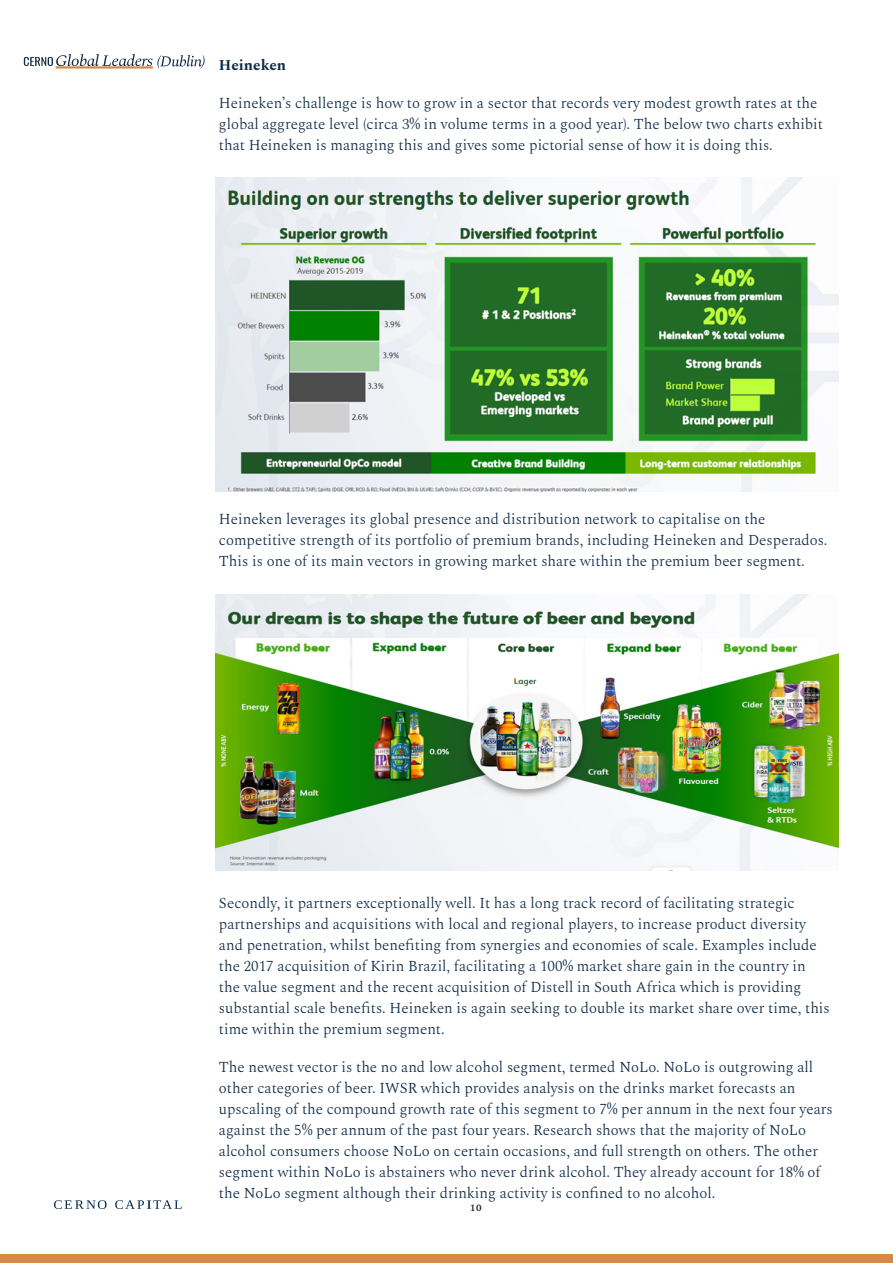
<style>
.page{position:relative;width:893px;height:1263px;background:#fff}
.page>*{position:absolute;margin:0;border:0;box-sizing:border-box;transform-origin:0 0}
.t1{font:18px "Minion Pro";color:#231f20}
.t2{font:300 15px/21px "Spectral";color:#112c49}
.t3{font:700 15px "Spectral";color:#112c49}
</style>
<div class="page">
<svg style="left:54px;top:1200px;width:53px;height:9px"></svg>
<svg style="left:115px;top:1200px;width:67px;height:9px"></svg>
<div style="left:0;top:1254px;width:893px;height:9px;background:#d78947"></div>
<img style="left:216px;top:177px;width:623px;height:315px">
<img style="left:216px;top:595px;width:623px;height:275px">
<svg style="left:24px;top:54px;width:181px;height:15px"></svg>
<p class="t3" style="left:219px;top:54px;width:69px">Heineken</p>
<p class="t2" style="left:219px;top:91px;width:605px">Heineken’s challenge is how to grow in a sector that records very modest growth rates at the global aggregate level (circa 3% in volume terms in a good year). The below two charts exhibit that Heineken is managing this and gives some pictorial sense of how it is doing this.</p>
<p class="t2" style="left:219px;top:507px;width:610px">Heineken leverages its global presence and distribution network to capitalise on the competitive strength of its portfolio of premium brands, including Heineken and Desperados.<br>This is one of its main vectors in growing market share within the premium beer segment.</p>
<p class="t2" style="left:219px;top:891px;width:612px">Secondly, it partners exceptionally well. It has a long track record of facilitating strategic partnerships and acquisitions with local and regional players, to increase product diversity and penetration, whilst benefiting from synergies and economies of scale. Examples include the 2017 acquisition of Kirin Brazil, facilitating a 100% market share gain in the country in the value segment and the recent acquisition of Distell in South Africa which is providing substantial scale benefits. Heineken is again seeking to double its market share over time, this time within the premium segment.</p>
<p class="t2" style="left:219px;top:1055px;width:615px">The newest vector is the no and low alcohol segment, termed NoLo. NoLo is outgrowing all other categories of beer. IWSR which provides analysis on the drinks market forecasts an upscaling of the compound growth rate of this segment to 7% per annum in the next four years against the 5% per annum of the past four years. Research shows that the majority of NoLo alcohol consumers choose NoLo on certain occasions, and full strength on others. The other segment within NoLo is abstainers who never drink alcohol. They already account for 18% of the NoLo segment although their drinking activity is confined to no alcohol.</p>
<p class="t1" style="left:470px;top:1193px;width:14px">10</p>
</div>
